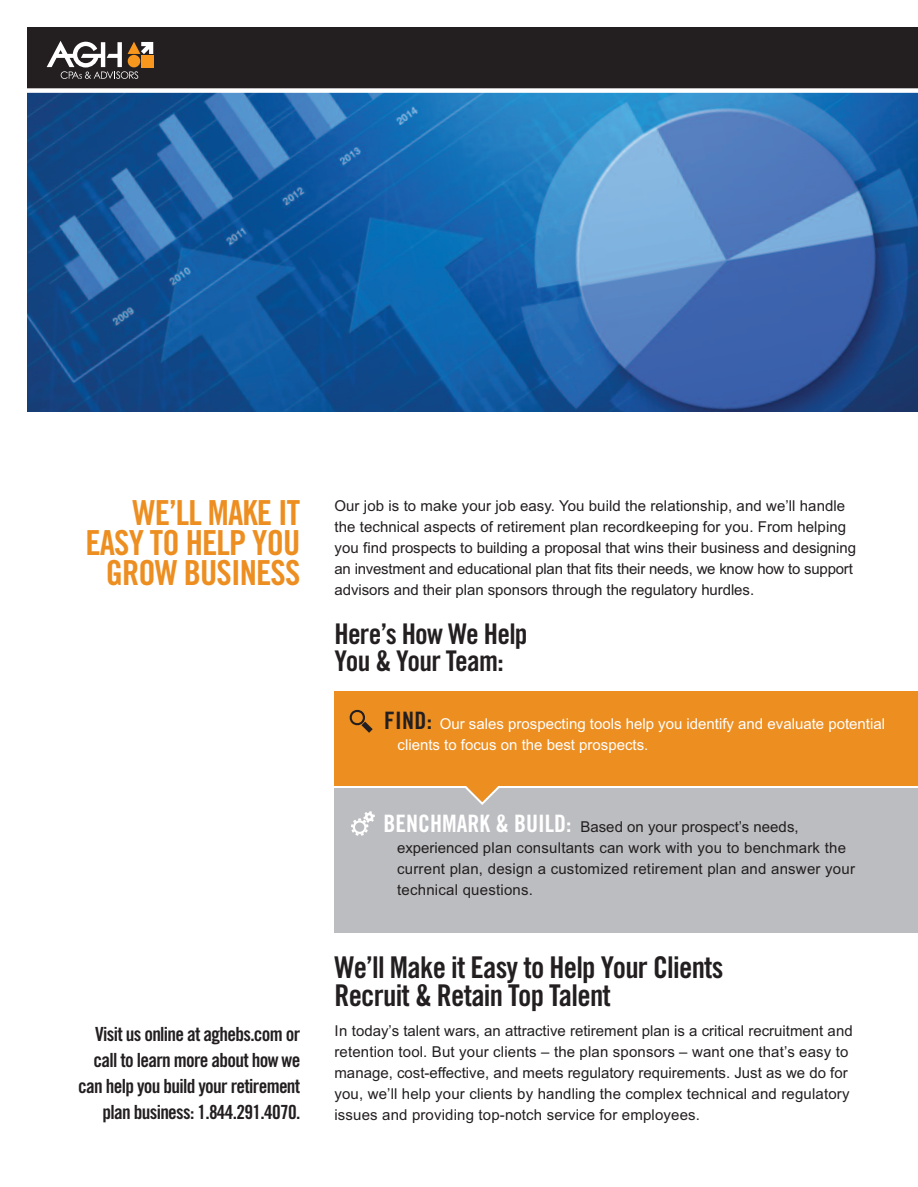
<style>
.page{position:relative;width:918px;height:1187px;background:#fff}
.page>*{position:absolute;margin:0;border:0;box-sizing:border-box;transform-origin:0 0}
.t1{font:34.5px/30px "Trade Gothic LT Std Bd Cn 20";letter-spacing:-.025em;color:#ed8e21;text-align:right}
.t2{font:30px/28.5px "Trade Gothic LT Std Bd Cn 20";letter-spacing:-.025em;color:#231f20}
.t3{font:28.5px/27px "Trade Gothic LT Std Bd Cn 20";letter-spacing:-.025em;color:#231f20}
.t4{font:19.5px/26.2px "Trade Gothic LT Std Bd Cn 20";letter-spacing:-.035em;color:#231f20;text-align:right}
.t5{font:15px/21px "Arial";letter-spacing:.005em;color:#231f20}
.t6{font:15px/21px "Arial";color:#fff}
.s1{font-family:"Trade Gothic LT Std Bd Cn 20";font-size:24px;color:#231f20}
.s2{font-family:"Trade Gothic LT Std Bd Cn 20";font-size:24px;color:#fff}
</style>
<div class="page">
<img style="left:27px;top:93px;width:891px;height:319px">
<div style="left:27px;top:27px;width:891px;height:62px;background:#231f20"></div>
<div style="left:128px;top:55px;width:12px;height:12px;background:#f7971d;border-radius:50%"></div>
<div style="left:141px;top:55px;width:12px;height:12px;background:#f7971d"></div>
<div style="left:334px;top:788px;width:584px;height:144px;background:#bcbdc0"></div>
<svg style="left:351px;top:811px;width:24px;height:25px"></svg>
<svg style="left:465px;top:786px;width:34px;height:19px"></svg>
<div style="left:335px;top:692px;width:583px;height:94px;background:#ed8e21"></div>
<svg style="left:362px;top:722px;width:11px;height:11px"></svg>
<svg style="left:349px;top:710px;width:17px;height:16px"></svg>
<h1 class="t1" style="left:85px;top:501px;width:217px">WE’LL MAKE IT<br>EASY TO HELP YOU<br>GROW BUSINESS</h1>
<h3 class="t4" style="left:78px;top:1022px;width:224px">Visit us online at aghebs.com or call to learn more about how we can help you build your retirement plan business: 1.844.291.4070.</h3>
<p class="t5" style="left:334px;top:495px;width:523px">Our job is to make your job easy. You build the relationship, and we’ll handle the technical aspects of retirement plan recordkeeping for you. From helping you find prospects to building a proposal that wins their business and designing an investment and educational plan that fits their needs, we know how to support advisors and their plan sponsors through the regulatory hurdles.</p>
<h3 class="t3" style="left:334px;top:623px;width:195px">Here’s How We Help<br>You &amp; Your Team:</h3>
<p class="t6" style="left:398px;top:713px;width:489px;text-indent:-14px"><span class="s1">FIND:</span> Our sales prospecting tools help you identify and evaluate potential clients to focus on the best prospects.</p>
<p class="t5" style="left:397px;top:816px;width:459px;text-indent:-14px"><span class="s2">BENCHMARK &amp; BUILD:</span> Based on your prospect’s needs, experienced plan consultants can work with you to benchmark the current plan, design a customized retirement plan and answer your technical questions.</p>
<h2 class="t2" style="left:334px;top:955px;width:391px">We’ll Make it Easy to Help Your Clients<br>Recruit &amp; Retain Top Talent</h2>
<p class="t5" style="left:334px;top:1020px;width:520px">In today’s talent wars, an attractive retirement plan is a critical recruitment and retention tool. But your clients – the plan sponsors – want one that’s easy to manage, cost-effective, and meets regulatory requirements. Just as we do for you, we’ll help your clients by handling the complex technical and regulatory issues and providing top-notch service for employees.</p>
</div>
